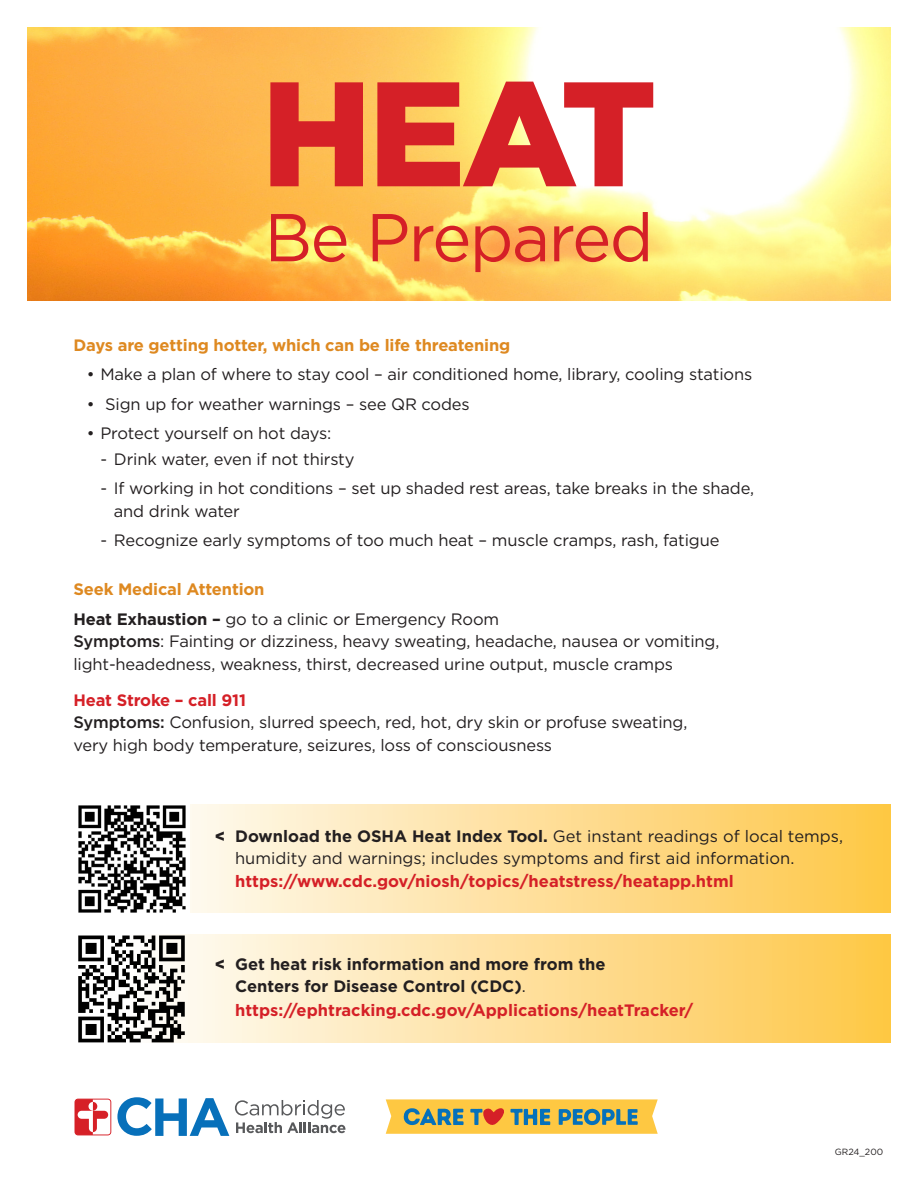
<style>
.page{position:relative;width:918px;height:1188px;background:#fff}
.page>*{position:absolute;margin:0;border:0;box-sizing:border-box;transform-origin:0 0}
.t1{font:900 148.5px "Gotham";color:#d52027}
.t2{font:67.5px "Gotham";letter-spacing:-.025em;color:#d52027}
.t3{font:16.5px/22.5px "Gotham";letter-spacing:-.01em;color:#231f20}
.t4{font:700 16.5px "Gotham";color:#d52027}
.t5{font:700 16.5px/22.5px "Gotham";color:#231f20}
.t6{font:700 16.5px "Gotham";letter-spacing:-.01em;color:#de8921}
.t7{font:9px "Gotham";color:#231f20}
.s1{font-weight:700}
.s2{font-weight:500}
.s3{font-weight:900}
.s4{font-weight:700;color:#d52027}
.s5{font-weight:400}
</style>
<div class="page">
<img style="left:27px;top:27px;width:864px;height:273px">
<svg style="left:117px;top:1097px;width:112px;height:39px"></svg>
<svg style="left:235px;top:1100px;width:110px;height:33px"></svg>
<svg style="left:75px;top:1099px;width:36px;height:36px"></svg>
<svg style="left:386px;top:1099px;width:272px;height:35px;background:#cdb55f"></svg>
<div style="left:135px;top:805px;width:756px;height:108px;background:linear-gradient(to right,#fefcfa,#fec747)"></div>
<img style="left:78px;top:805px;width:112px;height:108px">
<img style="left:78px;top:935px;width:110px;height:108px">
<svg style="left:131px;top:934px;width:760px;height:108px;background:#f4d899"></svg>
<p class="t1" style="left:261px;top:31px;width:397px">HEAT</p>
<p class="t2" style="left:264px;top:194px;width:391px">Be Prepared</p>
<h1 class="t6" style="left:73px;top:334px;width:438px">Days are getting hotter, which can be life threatening</h1>
<p class="t3" style="left:87px;top:363px;width:667px">• Make a plan of where to stay cool – air conditioned home, library, cooling stations</p>
<p class="t3" style="left:87px;top:392px;width:384px">• Sign up for weather warnings – see QR codes</p>
<p class="t3" style="left:87px;top:422px;width:246px">• Protect yourself on hot days:</p>
<p class="t3" style="left:100px;top:447px;width:256px">- Drink water, even if not thirsty</p>
<p class="t3" style="left:114px;top:477px;width:642px;text-indent:-13px">- If working in hot conditions – set up shaded rest areas, take breaks in the shade, and drink water</p>
<p class="t3" style="left:100px;top:528px;width:621px">- Recognize early symptoms of too much heat – muscle cramps, rash, fatigue</p>
<h1 class="t6" style="left:73px;top:578px;width:193px">Seek Medical Attention</h1>
<p class="t3" style="left:73px;top:607px;width:427px"><span class="s1">Heat Exhaustion –</span> go to a clinic or Emergency Room</p>
<p class="t3" style="left:73px;top:630px;width:647px"><span class="s2">Symptoms</span>: Fainting or dizziness, heavy sweating, headache, nausea or vomiting, light-headedness, weakness, thirst, decreased urine output, muscle cramps</p>
<h1 class="t4" style="left:73px;top:689px;width:174px">Heat Stroke – call 911</h1>
<p class="t3" style="left:73px;top:711px;width:615px"><span class="s2">Symptoms:</span> Confusion, slurred speech, red, hot, dry skin or profuse sweating, very high body temperature, seizures, loss of consciousness</p>
<p class="t3" style="left:235px;top:824px;width:609px;text-indent:-20px"><span class="s3">&lt;</span> <span class="s1">Download the OSHA Heat Index Tool.</span> Get instant readings of local temps, humidity and warnings; includes symptoms and first aid information. <span class="s4">https://www.cdc.gov/niosh/topics/heatstress/heatapp.html</span></p>
<p class="t5" style="left:235px;top:953px;width:372px;text-indent:-20px"><span class="s3">&lt;</span> Get heat risk information and more from the<br>Centers for Disease Control (CDC)<span class="s5">.</span></p>
<p class="t4" style="left:235px;top:1000px;width:460px">https://ephtracking.cdc.gov/Applications/heatTracker/</p>
<p class="t7" style="left:835px;top:1146px;width:50px">GR24_200</p>
</div>
